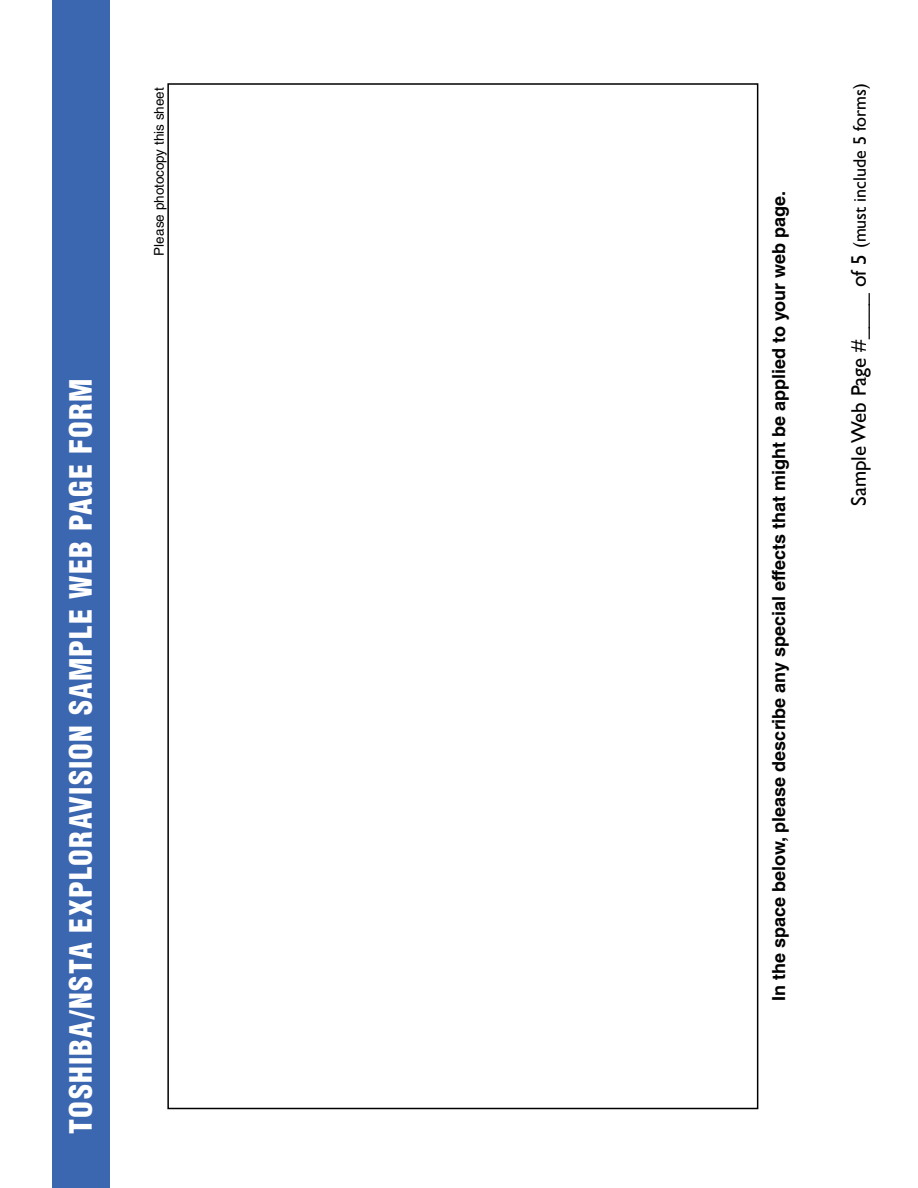
<style>
.page{position:relative;width:918px;height:1188px;background:#fff}
.page>*{position:absolute;margin:0;border:0;box-sizing:border-box;transform-origin:0 0}
.t1{font:900 condensed 30px "Helvetica LT Std";letter-spacing:.04em;color:#fff}
.t2{font:21px "Gill Sans";color:#000}
.t3{font:700 18px "Helvetica LT Std";color:#000}
.t4{font:13.5px "Helvetica LT Std";color:#000}
.s1{font-size:18px}
</style>
<div class="page">
<div style="left:52px;top:0;width:58px;height:1188px;background:#3b66b0"></div>
<h1 class="t1" style="left:62px;top:1134px;width:757px;rotate:-90deg">TOSHIBA/NSTA EXPLORAVISION SAMPLE WEB PAGE FORM</h1>
<p class="t4" style="left:151px;top:256px;width:170px;rotate:-90deg">Please photocopy this sheet</p>
<p class="t3" style="left:768px;top:1001px;width:812px;rotate:-90deg">In the space below, please describe any special effects that might be applied to your web page.</p>
<p class="t2" style="left:847px;top:506px;width:424px;rotate:-90deg">SampleWeb Page #____ of 5 <span class="s1">(must include 5 forms)</span></p>
</div>
